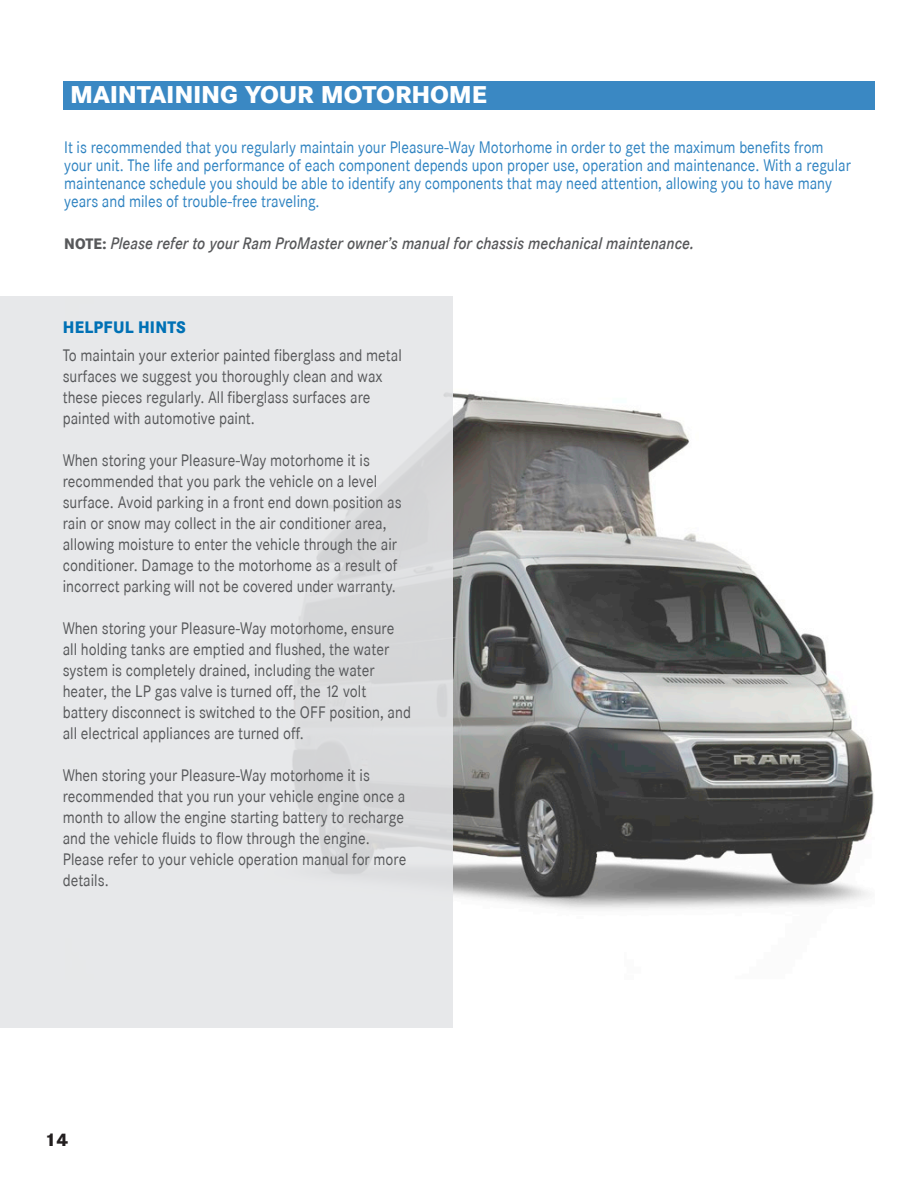
<style>
.page{position:relative;width:918px;height:1188px;background:#fff}
.page>*{position:absolute;margin:0;border:0;box-sizing:border-box;transform-origin:0 0}
.CHAPTER_HEADER{font:800 24px "Corporate SBQ";letter-spacing:-.01em;color:#fff}
.t1{font:800 18px "Corporate SBQ";color:#231f20}
.Indented_H2{font:16.5px/21px "Corporate SBQ";color:#57585a;scale:.9 1}
.Indented_H2-2{font:16.5px/18px "Corporate SBQ";color:#2f83c1;scale:.9 1}
.Indented_H2-3{font:italic 500 16.5px "Corporate SBQ";color:#57585a;scale:.9 1}
.Indented_H2-4{font:800 16.5px "Corporate SBQ";letter-spacing:.02em;color:#0071b5;scale:.9 1}
.s1{font-weight:800;font-style:normal;font-size:15px}
</style>
<div class="page">
<img style="left:452px;top:297px;width:422px;height:683px">
<div style="left:63px;top:81px;width:812px;height:28px;background:#3a88c3"></div>
<div style="left:0;top:296px;width:452px;height:731px;background:#e5e6e8"></div>
<p class="CHAPTER_HEADER" style="left:70px;top:79px;width:418px">MAINTAINING YOUR MOTORHOME</p>
<p class="Indented_H2-2" style="left:64px;top:138px;width:876px">It is recommended that you regularly maintain your Pleasure-Way Motorhome in order to get the maximum benefits from your unit. The life and performance of each component depends upon proper use, operation and maintenance. With a regular maintenance schedule you should be able to identify any components that may need attention, allowing you to have many years and miles of trouble-free traveling.</p>
<p class="Indented_H2-3" style="left:64px;top:233px;width:701px"><span class="s1">NOTE:</span> Please refer to your Ram ProMaster owner’s manual for chassis mechanical maintenance.</p>
<p class="Indented_H2-4" style="left:63px;top:316px;width:138px">HELPFUL HINTS</p>
<p class="Indented_H2" style="left:63px;top:345px;width:378px">To maintain your exterior painted fiberglass and metal surfaces we suggest you thoroughly clean and wax these pieces regularly. All fiberglass surfaces are painted with automotive paint.</p>
<p class="Indented_H2" style="left:63px;top:450px;width:378px">When storing your Pleasure-Way motorhome it is recommended that you park the vehicle on a level surface. Avoid parking in a front end down position as rain or snow may collect in the air conditioner area, allowing moisture to enter the vehicle through the air conditioner. Damage to the motorhome as a result of incorrect parking will not be covered under warranty.</p>
<p class="Indented_H2" style="left:63px;top:618px;width:388px">When storing your Pleasure-Way motorhome, ensure all holding tanks are emptied and flushed, the water system is completely drained, including the water heater, the LP gas valve is turned off, the 12 volt battery disconnect is switched to the OFF position, and all electrical appliances are turned off.</p>
<p class="Indented_H2" style="left:63px;top:765px;width:383px">When storing your Pleasure-Way motorhome it is recommended that you run your vehicle engine once a month to allow the engine starting battery to recharge and the vehicle fluids to flow through the engine.<br>Please refer to your vehicle operation manual for more details.</p>
<p class="t1" style="left:45px;top:1128px;width:25px">14</p>
</div>
